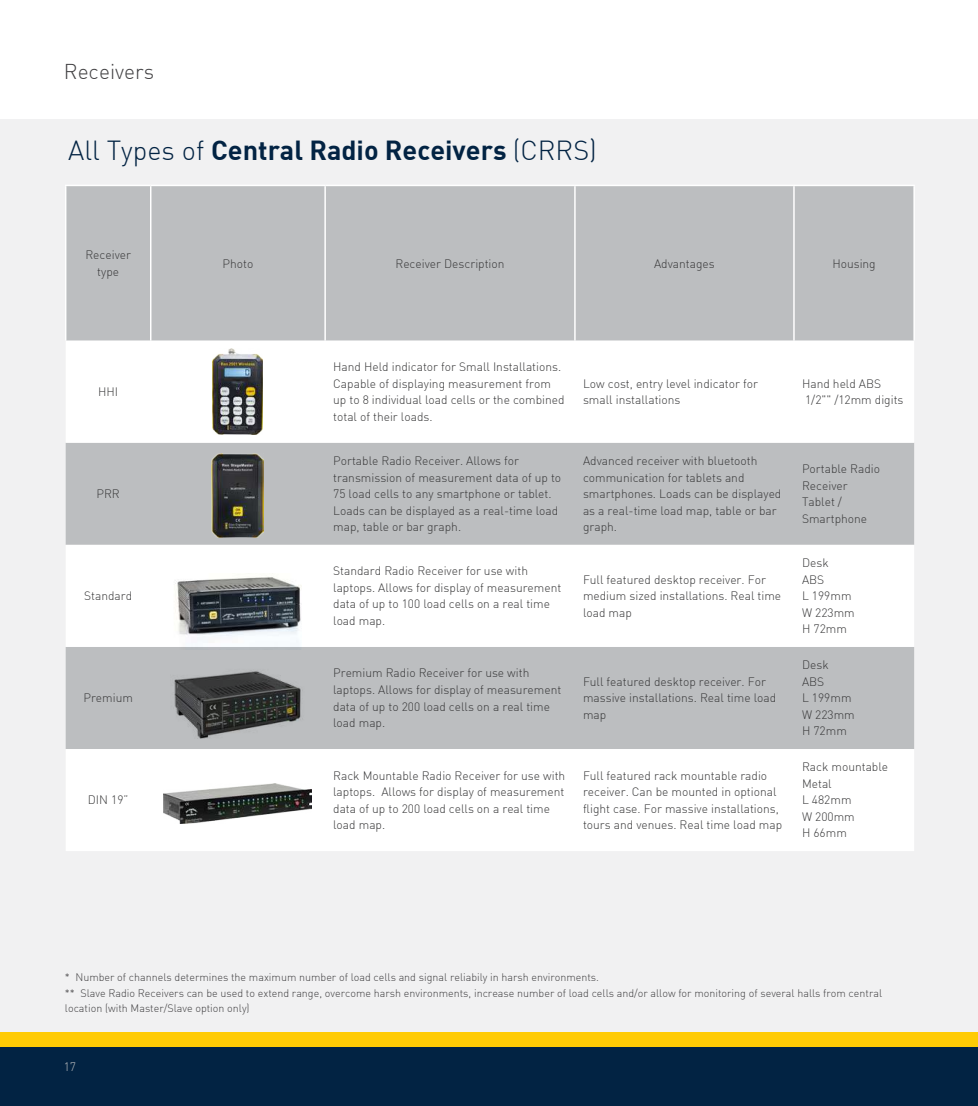
<style>
.page{position:relative;width:978px;height:1106px;background:#fff}
.page>*{position:absolute;margin:0;border:0;box-sizing:border-box;transform-origin:0 0}
.t1{font:700 27px "DI Nbek";color:#022343}
.t2{font:300 21px "DI Nbek";color:#414042}
.t3{font:300 12px/16.5px "DI Nbek";color:#383839}
.t4{font:300 12px "DI Nbek";color:#bcbec0}
.t5{font:300 10.8px/15.5px "DI Nbek";color:#414042}
.s1{font-weight:300}
</style>
<div class="page">
<div style="left:0;top:1046px;width:978px;height:60px;background:#022343"></div>
<div style="left:0;top:1031px;width:978px;height:15px;background:#ffcb05"></div>
<div style="left:0;top:119px;width:978px;height:912px;background:#f1f1f2"></div>
<div style="left:66px;top:186px;width:847px;height:155px;background:#bcbec0"></div>
<svg style="left:66px;top:341px;width:848px;height:510px;fill:#fff"></svg>
<hr style="left:794px;top:185px;width:121px;height:1px;background:#fff">
<hr style="left:913px;top:186px;width:2px;height:155px;background:#fff">
<hr style="left:575px;top:185px;width:219px;height:1px;background:#fff">
<hr style="left:793px;top:186px;width:2px;height:155px;background:#fff">
<hr style="left:325px;top:185px;width:250px;height:1px;background:#fff">
<hr style="left:574px;top:186px;width:2px;height:155px;background:#fff">
<hr style="left:151px;top:185px;width:174px;height:1px;background:#fff">
<hr style="left:324px;top:186px;width:2px;height:155px;background:#fff">
<hr style="left:65px;top:185px;width:86px;height:1px;background:#fff">
<hr style="left:150px;top:186px;width:1px;height:155px;background:#fff">
<hr style="left:65px;top:186px;width:1px;height:155px;background:#fff">
<img style="left:174px;top:573px;width:127px;height:77px">
<img style="left:171px;top:663px;width:133px;height:80px">
<img style="left:163px;top:784px;width:149px;height:39px">
<img style="left:212px;top:454px;width:51px;height:83px">
<img style="left:213px;top:348px;width:49px;height:86px">
<h2 class="t2" style="left:64px;top:58px;width:92px">Receivers</h2>
<h1 class="t1" style="left:68px;top:132px;width:530px"><span class="s1">All Types of</span> Central Radio Receivers <span class="s1">(CRRS)</span></h1>
<p class="t3" style="left:85px;top:247px;width:47px;text-align:center">Receiver type</p>
<p class="t3" style="left:98px;top:383px;width:22px">HHI</p>
<p class="t3" style="left:97px;top:485px;width:25px">PRR</p>
<p class="t3" style="left:84px;top:587px;width:50px">Standard</p>
<p class="t3" style="left:83px;top:689px;width:51px">Premium</p>
<p class="t3" style="left:88px;top:791px;width:42px">DIN 19”</p>
<p class="t3" style="left:223px;top:255px;width:32px">Photo</p>
<p class="t3" style="left:395px;top:255px;width:111px">Receiver Description</p>
<p class="t3" style="left:654px;top:255px;width:62px">Advantages</p>
<p class="t3" style="left:832px;top:255px;width:45px">Housing</p>
<p class="t3" style="left:333px;top:358px;width:233px">Hand Held indicator for Small Installations.<br>Capable of displaying measurement from up to 8 individual load cells or the combined total of their loads.</p>
<p class="t3" style="left:333px;top:452px;width:229px">Portable Radio Receiver. Allows for transmission of measurement data of up to 75 load cells to any smartphone or tablet.<br>Loads can be displayed as a real-time load map, table or bar graph.</p>
<p class="t3" style="left:333px;top:562px;width:230px">Standard Radio Receiver for use with laptops. Allows for display of measurement data of up to 100 load cells on a real time load map.</p>
<p class="t3" style="left:333px;top:665px;width:230px">Premium Radio Receiver for use with laptops. Allows for display of measurement data of up to 200 load cells on a real time load map.</p>
<p class="t3" style="left:333px;top:767px;width:234px">Rack Mountable Radio Receiver for use with laptops. Allows for display of measurement data of up to 200 load cells on a real time load map.</p>
<p class="t3" style="left:583px;top:375px;width:176px">Low cost, entry level indicator for small installations</p>
<p class="t3" style="left:583px;top:452px;width:200px">Advanced receiver with bluetooth communication for tablets and smartphones. Loads can be displayed as a real-time load map, table or bar graph.</p>
<p class="t3" style="left:583px;top:571px;width:200px">Full featured desktop receiver. For medium sized installations. Real time load map</p>
<p class="t3" style="left:583px;top:673px;width:195px">Full featured desktop receiver. For massive installations. Real time load map</p>
<p class="t3" style="left:583px;top:767px;width:201px">Full featured rack mountable radio receiver. Can be mounted in optional flight case. For massive installations, tours and venues. Real time load map</p>
<p class="t3" style="left:802px;top:375px;width:103px">Hand held ABS<br>1/2"" /12mm digits</p>
<p class="t3" style="left:802px;top:460px;width:80px">Portable Radio<br>Receiver<br>Tablet /<br>Smartphone</p>
<p class="t3" style="left:802px;top:554px;width:54px">Desk<br>ABS<br>L 199mm<br>W 223mm<br>H 72mm</p>
<p class="t3" style="left:802px;top:656px;width:54px">Desk<br>ABS<br>L 199mm<br>W 223mm<br>H 72mm</p>
<p class="t3" style="left:802px;top:758px;width:88px">Rack mountable<br>Metal<br>L 482mm<br>W 200mm<br>H 66mm</p>
<p class="t5" style="left:65px;top:969px;width:819px">* Number of channels determines the maximum number of load cells and signal reliabily in harsh environments.<br>** Slave Radio Receivers can be used to extend range, overcome harsh environments, increase number of load cells and/or allow for monitoring of several halls from central location (with Master/Slave option only)</p>
<p class="t4" style="left:64px;top:1059px;width:14px">17</p>
</div>
